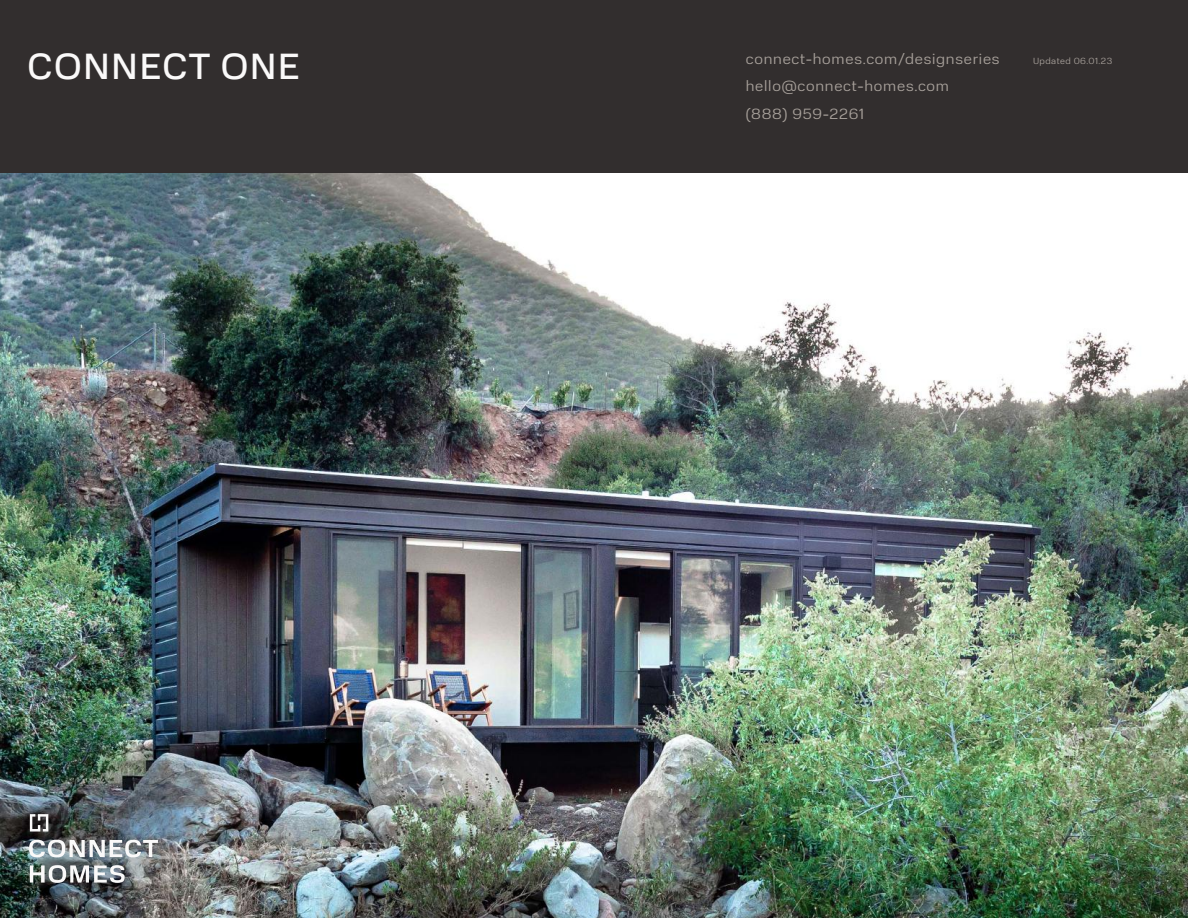
<style>
.page{position:relative;width:1188px;height:918px;background:#fff}
.page>*{position:absolute;margin:0;border:0;box-sizing:border-box;transform-origin:0 0}
.t1{font:36px "Normalidad Text";letter-spacing:.05em;color:#faf9f9}
.t2{font:300 15px/27.2px "Normalidad Text";letter-spacing:.05em;color:#a8a19b}
.t3{font:300 9px "Normalidad Text";letter-spacing:.05em;color:#a8a19b}
</style>
<div class="page">
<img style="left:0;top:173px;width:1188px;height:745px">
<img style="left:17px;top:802px;width:174px;height:114px">
<svg style="left:30px;top:814px;width:18px;height:18px"></svg>
<svg style="left:29px;top:840px;width:129px;height:17px"></svg>
<svg style="left:30px;top:865px;width:95px;height:18px"></svg>
<div style="left:0;top:0;width:1188px;height:173px;background:#322e2e"></div>
<h1 class="t1" style="left:28px;top:40px;width:274px">CONNECT ONE</h1>
<p class="t2" style="left:746px;top:45px;width:255px">connect-homes.com/designseries</p>
<p class="t3" style="left:1033px;top:55px;width:81px">Updated 06.01.23</p>
<p class="t2" style="left:746px;top:72px;width:205px">hello@connect-homes.com (888) 959-2261</p>
</div>
